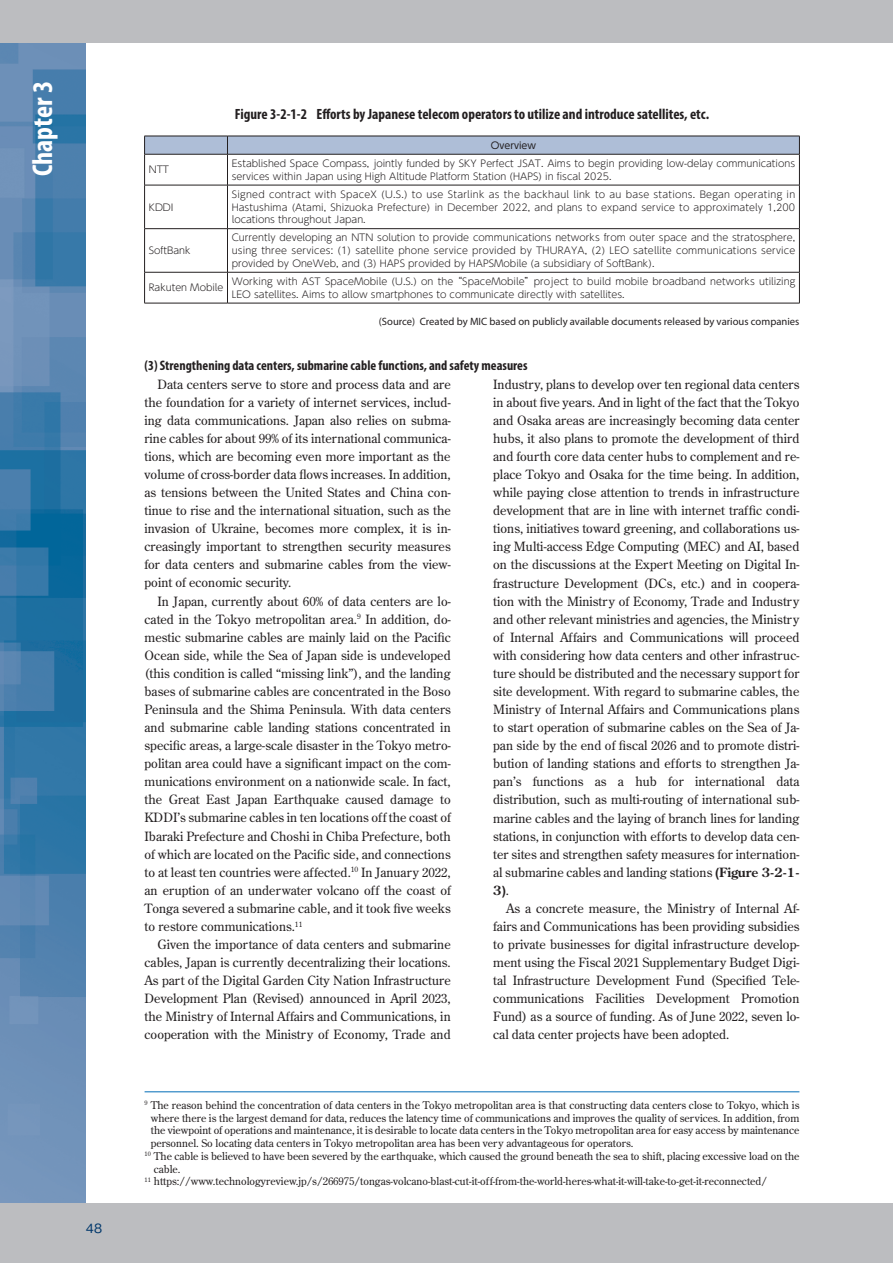
<style>
.page{position:relative;width:893px;height:1263px;background:#fff}
.page>*{position:absolute;margin:0;border:0;box-sizing:border-box;transform-origin:0 0}
.t1{font:700 condensed 28.65px "Myriad Pro";color:#fff}
.t2{font:700 condensed 14.85px "Myriad Pro";color:#231f20}
.t3{font:700 condensed 13.8px "Myriad Pro";color:#231f20}
.t4{font:12.75px/18.1px "Century Old Style Std";color:#231f20;text-align:justify}
.t5{font:500 12.75px "Gothic BBB Pr 6";color:#00376b}
.t6{font:10.65px "Century Old Style Std";color:#231f20}
.t7{font:10.65px "Myriad Pro";color:#231f20}
.t8{font:300 9.6px/12.8px "UD Shin Go NT Pr 6 N";color:#231f20}
.t9{font:9.6px "UD Shin Go NT Pr 6 N";color:#231f20}
.s1{font-family:"Arial";font-weight:700}
.s2{font-weight:700}
</style>
<div class="page">
<svg style="left:145px;top:155px;width:654px;height:148px"></svg>
<hr style="left:144px;top:154px;width:1px;height:31px;background:#231f20">
<hr style="left:799px;top:154px;width:1px;height:31px;background:#231f20">
<hr style="left:144px;top:185px;width:1px;height:43px;background:#231f20">
<hr style="left:799px;top:185px;width:1px;height:43px;background:#231f20">
<hr style="left:144px;top:229px;width:1px;height:43px;background:#231f20">
<hr style="left:799px;top:229px;width:1px;height:43px;background:#231f20">
<hr style="left:144px;top:272px;width:1px;height:31px;background:#231f20">
<hr style="left:799px;top:272px;width:1px;height:31px;background:#231f20">
<hr style="left:144px;top:303px;width:83px;height:1px;background:#231f20">
<hr style="left:227px;top:303px;width:573px;height:1px;background:#231f20">
<svg style="left:144px;top:136px;width:656px;height:18px;background:#a7b6ce"></svg>
<hr style="left:144px;top:154px;width:83px;height:1px;background:#231f20">
<hr style="left:227px;top:154px;width:573px;height:1px;background:#231f20">
<hr style="left:227px;top:154px;width:1px;height:31px;background:#231f20">
<hr style="left:144px;top:185px;width:83px;height:1px;background:#231f20">
<hr style="left:227px;top:185px;width:573px;height:1px;background:#231f20">
<hr style="left:227px;top:185px;width:1px;height:43px;background:#231f20">
<hr style="left:144px;top:228px;width:83px;height:1px;background:#231f20">
<hr style="left:227px;top:228px;width:573px;height:1px;background:#231f20">
<hr style="left:227px;top:229px;width:1px;height:43px;background:#231f20">
<hr style="left:144px;top:272px;width:83px;height:1px;background:#231f20">
<hr style="left:227px;top:272px;width:573px;height:1px;background:#231f20">
<hr style="left:227px;top:272px;width:1px;height:31px;background:#231f20">
<hr style="left:145px;top:1091px;width:654px;height:1px;background:#006cb7">
<img style="left:0;top:43px;width:85px;height:1160px">
<div style="left:0;top:1203px;width:893px;height:60px;background:#bcbdc0"></div>
<div style="left:0;top:0;width:893px;height:43px;background:#bcbdc0"></div>
<h1 class="t1" style="left:25px;top:176px;width:97px;rotate:-90deg">Chapter 3</h1>
<p class="t5" style="left:86px;top:1218px;width:18px">48</p>
<p class="t2" style="left:235px;top:105px;width:476px">Figure 3-2-1-2 Efforts by Japanese telecom operators to utilize and introduce satellites, etc.</p>
<p class="t9" style="left:491px;top:137px;width:47px">Overview</p>
<p class="t8" style="left:149px;top:163px;width:22px">NTT</p>
<p class="t8" style="left:232px;top:157px;width:565px">Established Space Compass, jointly funded by SKY Perfect JSAT. Aims to begin providing low-delay communications services within Japan using High Altitude Platform Station (HAPS) in fiscal 2025.</p>
<p class="t8" style="left:149px;top:200px;width:26px">KDDI</p>
<p class="t8" style="left:232px;top:187px;width:565px;text-align:justify">Signed contract with SpaceX (U.S.) to use Starlink as the backhaul link to au base stations. Began operating in Hastushima (Atami, Shizuoka Prefecture) in December 2022, and plans to expand service to approximately 1,200 locations throughout Japan.</p>
<p class="t8" style="left:149px;top:244px;width:43px">SoftBank</p>
<p class="t8" style="left:232px;top:231px;width:565px;text-align:justify">Currently developing an NTN solution to provide communications networks from outer space and the stratosphere, using three services: (1) satellite phone service provided by THURAYA, (2) LEO satellite communications service provided by OneWeb, and (3) HAPS provided by HAPSMobile (a subsidiary of SoftBank).</p>
<p class="t8" style="left:149px;top:281px;width:76px">Rakuten Mobile</p>
<p class="t8" style="left:232px;top:275px;width:565px">Working with AST SpaceMobile (U.S.) on the “SpaceMobile”project to build mobile broadband networks utilizing<br>LEO satellites. Aims to allow smartphones to communicate directly with satellites.</p>
<p class="t7" style="left:379px;top:314px;width:422px">(Source) Created by MIC based on publicly available documents released by various companies</p>
<p class="t3" style="left:145px;top:357px;width:384px">(3) Strengthening data centers, submarine cable functions, and safety measures</p>
<p class="t4" style="left:145px;top:375px;width:308px;text-indent:13px">Data centers serve to store and process data and are the foundation for a variety of internet services, includ&shy;ing data communications. Japan also relies on subma&shy;rine cables for about 99% of its international communica&shy;tions, which are becoming even more important as the volume of cross-border data flows increases. In addition, as tensions between the United States and China con&shy;tinue to rise and the international situation, such as the invasion of Ukraine, becomes more complex, it is in&shy;creasingly important to strengthen security measures for data centers and submarine cables from the view&shy;point of economic security.</p>
<p class="t4" style="left:145px;top:592px;width:308px;text-indent:13px">In Japan, currently about 60% of data centers are lo&shy;cated in the Tokyo metropolitan area.<sup>9</sup> In addition, do&shy;mestic submarine cables are mainly laid on the Pacific Ocean side, while the Sea of Japan side is undeveloped (this condition is called “missing link”), and the landing bases of submarine cables are concentrated in the Boso Peninsula and the Shima Peninsula. With data centers and submarine cable landing stations concentrated in specific areas, a large-scale disaster in the Tokyo metro&shy;politan area could have a significant impact on the com&shy;munications environment on a nationwide scale. In fact, the Great East Japan Earthquake caused damage to KDDI’s submarine cables in ten locations off the coast of Ibaraki Prefecture and Choshi in Chiba Prefecture, both of which are located on the Pacific side, and connections to at least ten countries were affected.<sup>10</sup> In January 2022, an eruption of an underwater volcano off the coast of Tonga severed a submarine cable, and it took five weeks to restore communications.<sup>11</sup></p>
<p class="t4" style="left:145px;top:935px;width:308px;text-indent:13px">Given the importance of data centers and submarine cables, Japan is currently decentralizing their locations.<br>As part of the Digital Garden City Nation Infrastructure Development Plan (Revised) announced in April 2023, the Ministry of Internal Affairs and Communications, in cooperation with the Ministry of Economy, Trade and</p>
<p class="t4" style="left:493px;top:375px;width:308px">Industry, plans to develop over ten regional data centers in about five years. And in light of the fact that the Tokyo and Osaka areas are increasingly becoming data center hubs, it also plans to promote the development of third and fourth core data center hubs to complement and re&shy;place Tokyo and Osaka for the time being. In addition, while paying close attention to trends in infrastructure development that are in line with internet traffic condi&shy;tions, initiatives toward greening, and collaborations us&shy;ing Multi-access Edge Computing (MEC) and AI, based on the discussions at the Expert Meeting on Digital In&shy;frastructure Development (DCs, etc.) and in coopera&shy;tion with the Ministry of Economy, Trade and Industry and other relevant ministries and agencies, the Ministry of Internal Affairs and Communications will proceed with considering how data centers and other infrastruc&shy;ture should be distributed and the necessary support for site development. With regard to submarine cables, the Ministry of Internal Affairs and Communications plans to start operation of submarine cables on the Sea of Ja&shy;pan side by the end of fiscal 2026 and to promote distri&shy;bution of landing stations and efforts to strengthen Ja&shy;pan’s functions as a hub for international data distribution, such as multi-routing of international sub&shy;marine cables and the laying of branch lines for landing stations, in conjunction with efforts to develop data cen&shy;ter sites and strengthen safety measures for internation&shy;al submarine cables and landing stations <span class="s1">(</span><span class="s2">Figure 3-2-1- 3</span><span class="s1">)</span>.</p>
<p class="t4" style="left:493px;top:899px;width:308px;text-indent:13px">As a concrete measure, the Ministry of Internal Af&shy;fairs and Communications has been providing subsidies to private businesses for digital infrastructure develop&shy;ment using the Fiscal 2021 Supplementary Budget Digi&shy;tal Infrastructure Development Fund (Specified Tele&shy;communications Facilities Development Promotion Fund) as a source of funding. As of June 2022, seven lo&shy;cal data center projects have been adopted.</p>
<p class="t6" style="left:145px;top:1098px;width:656px"><sup>9</sup> The reason behind the concentration of data centers in the Tokyo metropolitan area is that constructing data centers close to Tokyo, which is</p>
<p class="t6" style="left:151px;top:1111px;width:650px">where there is the largest demand for data, reduces the latency time of communications and improves the quality of services. In addition, from</p>
<p class="t6" style="left:151px;top:1123px;width:650px">the viewpoint of operations and maintenance, it is desirable to locate data centers in the Tokyo metropolitan area for easy access by maintenance</p>
<p class="t6" style="left:151px;top:1136px;width:484px">personnel. So locating data centers in Tokyo metropolitan area has been very advantageous for operators.</p>
<p class="t6" style="left:145px;top:1149px;width:656px"><sup>10</sup> The cable is believed to have been severed by the earthquake, which caused the ground beneath the sea to shift, placing excessive load on the</p>
<p class="t6" style="left:154px;top:1162px;width:28px">cable.</p>
<p class="t6" style="left:145px;top:1175px;width:624px"><sup>11</sup> https://www.technologyreview.jp/s/266975/tongas-volcano-blast-cut-it-off-from-the-world-heres-what-it-will-take-to-get-it-reconnected/</p>
</div>
